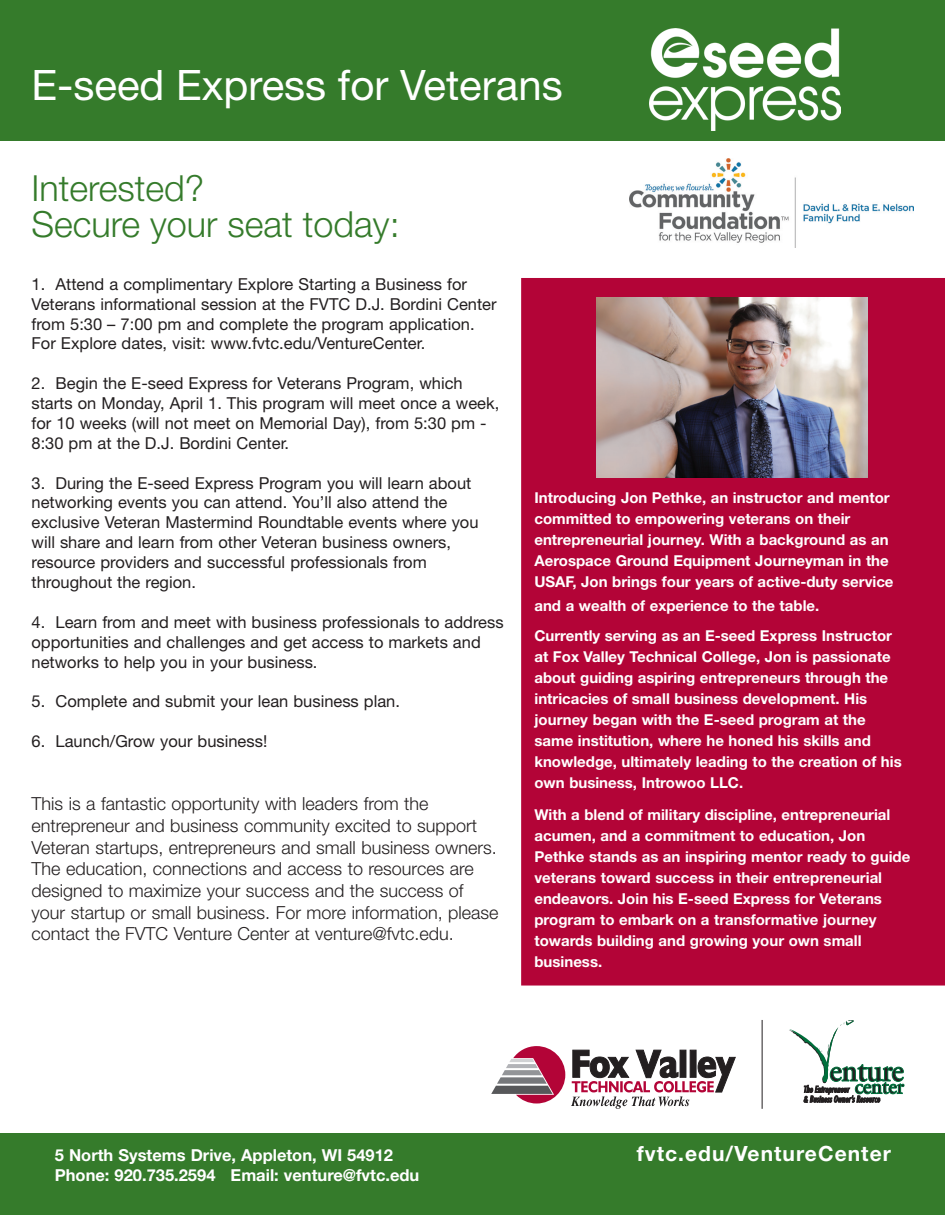
<style>
.page{position:relative;width:945px;height:1215px;background:#fff}
.page>*{position:absolute;margin:0;border:0;box-sizing:border-box;transform-origin:0 0}
.t1{font:42px "Helvetica Neue LT Std";color:#fff}
.t2{font:300 36px/36px "Helvetica Neue LT Std";color:#357b2b}
.t3{font:700 21px "Helvetica Neue LT Std";letter-spacing:.05em;color:#fff}
.t4{font:300 18px/21.8px "Helvetica Neue LT Std";color:#231f20}
.t5{font:16.5px/20px "Helvetica Neue LT Std";color:#231f20}
.t6{font:700 16.5px/20px "Helvetica Neue LT Std";color:#fff}
.t7{font:700 15px/21px "Helvetica Neue LT Std";color:#fff}
</style>
<div class="page">
<div style="left:0;top:1133px;width:944px;height:81px;background:#357b2b"></div>
<div style="left:0;top:0;width:945px;height:141px;background:#357b2b"></div>
<svg style="left:571px;top:1050px;width:165px;height:59px"></svg>
<svg style="left:491px;top:1046px;width:74px;height:58px"></svg>
<hr style="left:762px;top:1020px;width:1px;height:89px;background:#231f20">
<svg style="left:789px;top:1020px;width:116px;height:83px"></svg>
<div style="left:521px;top:278px;width:424px;height:708px;background:#b30437"></div>
<img style="left:630px;top:159px;width:283px;height:88px">
<img style="left:650px;top:29px;width:191px;height:101px">
<img style="left:597px;top:297px;width:270px;height:180px">
<h1 class="t1" style="left:32px;top:60px;width:533px">E-seed Express for Veterans</h1>
<h2 class="t2" style="left:32px;top:170px;width:370px">Interested?<br>Secure your seat today:</h2>
<p class="t5" style="left:32px;top:274px;width:467px">1. Attend a complimentary Explore Starting a Business for Veterans informational session at the FVTC D.J. Bordini Center from 5:30 – 7:00 pm and complete the program application.<br>For Explore dates, visit: www.fvtc.edu/VentureCenter.</p>
<p class="t5" style="left:32px;top:373px;width:469px">2. Begin the E-seed Express for Veterans Program, which starts on Monday, April 1. This program will meet once a week, for 10 weeks (will not meet on Memorial Day), from 5:30 pm - 8:30 pm at the D.J. Bordini Center.</p>
<p class="t5" style="left:32px;top:473px;width:449px">3. During the E-seed Express Program you will learn about networking events you can attend. You’ll also attend the exclusive Veteran Mastermind Roundtable events where you will share and learn from other Veteran business owners, resource providers and successful professionals from throughout the region.</p>
<p class="t5" style="left:32px;top:612px;width:474px">4. Learn from and meet with business professionals to address opportunities and challenges and get access to markets and networks to help you in your business.</p>
<p class="t5" style="left:32px;top:691px;width:370px">5. Complete and submit your lean business plan.</p>
<p class="t5" style="left:32px;top:731px;width:237px">6. Launch/Grow your business!</p>
<p class="t4" style="left:32px;top:793px;width:469px">This is a fantastic opportunity with leaders from the entrepreneur and business community excited to support Veteran startups, entrepreneurs and small business owners.<br>The education, connections and access to resources are designed to maximize your success and the success of your startup or small business. For more information, please contact the FVTC Venture Center at venture@fvtc.edu.</p>
<p class="t7" style="left:534px;top:487px;width:361px">Introducing Jon Pethke, an instructor and mentor committed to empowering veterans on their entrepreneurial journey. With a background as an Aerospace Ground Equipment Journeyman in the USAF, Jon brings four years of active-duty service</p>
<p class="t7" style="left:534px;top:590px;width:359px;line-height:30px">and a wealth of experience to the table.<br>Currently serving as an E-seed Express Instructor</p>
<p class="t7" style="left:534px;top:646px;width:369px">at Fox Valley Technical College, Jon is passionate about guiding aspiring entrepreneurs through the intricacies of small business development. His journey began with the E-seed program at the same institution, where he honed his skills and knowledge, ultimately leading to the creation of his own business, Introwoo LLC.</p>
<p class="t7" style="left:534px;top:803px;width:377px">With a blend of military discipline, entrepreneurial acumen, and a commitment to education, Jon Pethke stands as an inspiring mentor ready to guide veterans toward success in their entrepreneurial endeavors. Join his E-seed Express for Veterans program to embark on a transformative journey towards building and growing your own small business.</p>
<p class="t6" style="left:55px;top:1145px;width:366px">5 North Systems Drive, Appleton, WI 54912<br>Phone: 920.735.2594 Email: venture@fvtc.edu</p>
<h3 class="t3" style="left:637px;top:1141px;width:256px">fvtc.edu/VentureCenter</h3>
</div>
